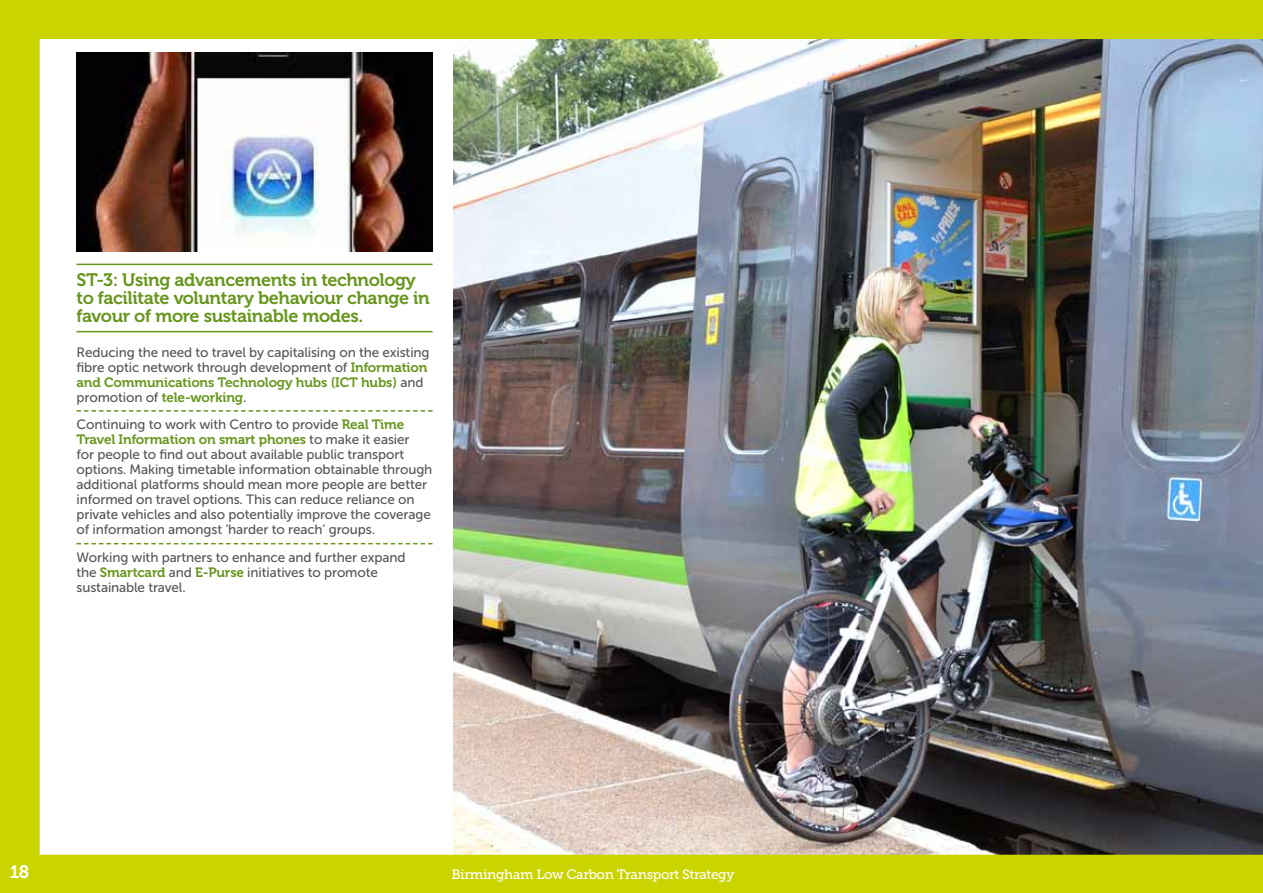
<style>
.page{position:relative;width:1263px;height:893px;background:#fff}
.page>*{position:absolute;margin:0;border:0;box-sizing:border-box;transform-origin:0 0}
.t1{font:18px/18px "Museo 700";letter-spacing:-.02em;color:#67961d}
.t2{font:18px "Museo 700";color:#fff}
.t3{font:13.5px/15px "Museo Sans 500";letter-spacing:-.01em;color:#565656}
.t4{font:13.5px "Museo 700";letter-spacing:-.01em;color:#67961d}
.t5{font:13.5px "Museo Slab 500";letter-spacing:-.025em;color:#fff}
.s1{font-family:"Museo 700";color:#67961d}
.s2{font-family:"Museo Sans 500";color:#565656}
</style>
<div class="page">
<img style="left:0;top:0;width:1263px;height:893px">
<h1 class="t1" style="left:77px;top:271px;width:355px">ST-3: Using advancements in technology to facilitate voluntary behaviour change in favour of more sustainable modes.</h1>
<p class="t3" style="left:77px;top:345px;width:354px">Reducing the need to travel by capitalising on the existing fibre optic network through development of <span class="s1">Information</span></p>
<p class="t4" style="left:77px;top:374px;width:348px">and Communications Technology hubs (ICT hubs) <span class="s2">and</span></p>
<p class="t3" style="left:77px;top:383px;width:329px;line-height:27.8px">promotion of <span class="s1">tele-working</span>.<br>Continuing to work with Centro to provide <span class="s1">Real Time</span></p>
<p class="t4" style="left:77px;top:432px;width:334px">Travel Information on smart phones <span class="s2">to make it easier</span></p>
<p class="t3" style="left:77px;top:447px;width:357px">for people to find out about available public transport options. Making timetable information obtainable through additional platforms should mean more people are better informed on travel options. This can reduce reliance on private vehicles and also potentially improve the coverage of information amongst ‘harder to reach’ groups.</p>
<p class="t3" style="left:77px;top:550px;width:330px">Working with partners to enhance and further expand the <span class="s1">Smartcard</span> and <span class="s1">E-Purse</span> initiatives to promote sustainable travel.</p>
<h1 class="t2" style="left:10px;top:862px;width:21px">18</h1>
<p class="t5" style="left:451px;top:867px;width:284px">Birmingham Low Carbon Transport Strategy</p>
</div>
